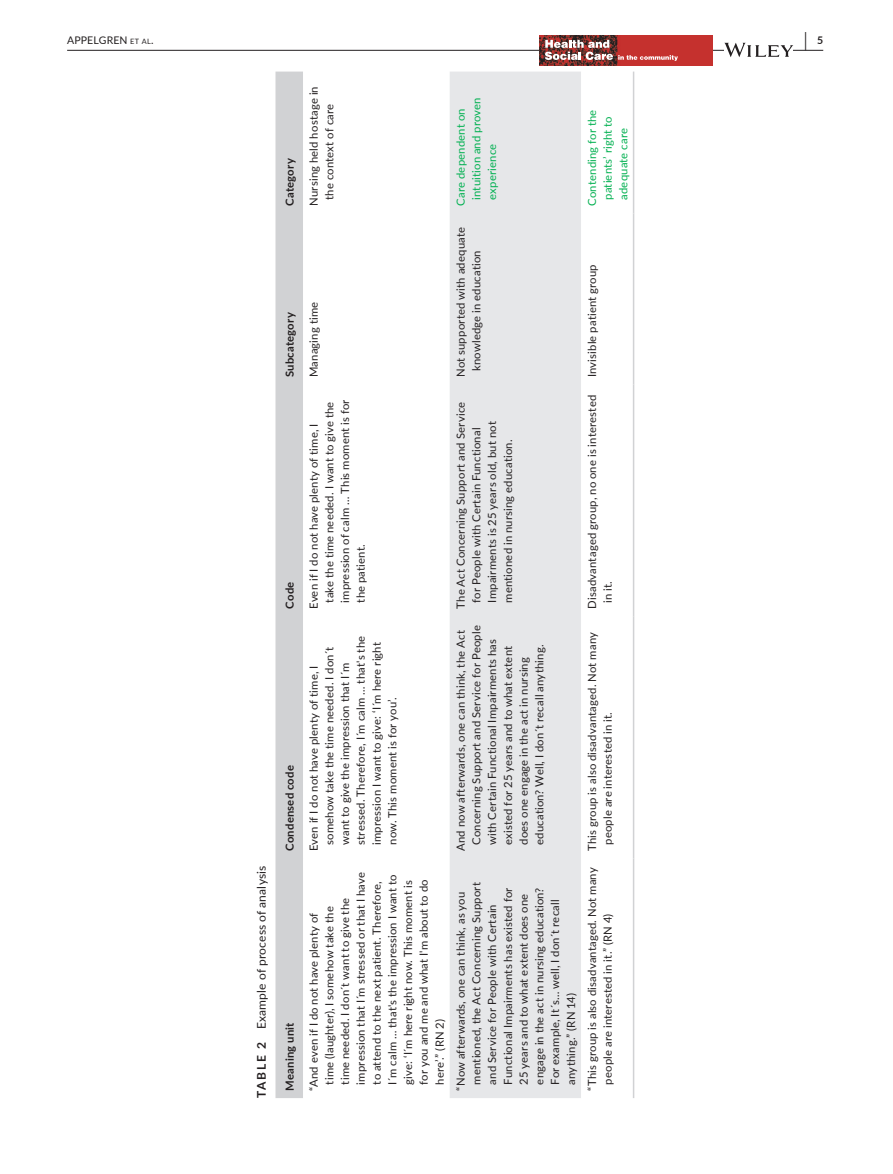
<style>
.page{position:relative;width:893px;height:1174px;background:#fff}
.page>*{position:absolute;margin:0;border:0;box-sizing:border-box;transform-origin:0 0}
.t1{font:700 19.5px "Lato";color:#231f20;scale:.48 1}
.t2{font:12px "Lato";letter-spacing:.015em;color:#231f20}
.t3{font:11.25px/15.8px "Lato";letter-spacing:.015em;color:#231f20}
.t4{font:11.25px/15.8px "Lato";letter-spacing:.015em;color:#00b050}
.t5{font:700 11.25px "Lato";letter-spacing:.02em;color:#231f20}
.t6{font:10.5px "Lato";letter-spacing:.01em;color:#231f20}
.t7{font:700 10.5px "Lato";color:#231f20}
.s1{font-size:7.35px}
.s2{font-weight:700}
</style>
<div class="page">
<hr style="left:67px;top:50px;width:756px;height:1px;background:#231f20">
<img style="left:540px;top:35px;width:172px;height:30px">
<svg style="left:545px;top:40px;width:133px;height:21px"></svg>
<svg style="left:724px;top:43px;width:69px;height:14px"></svg>
<svg style="left:275px;top:72px;width:28px;height:1026px"></svg>
<div style="left:450px;top:72px;width:131px;height:1026px;background:#e6e7e9"></div>
<hr style="left:633px;top:858px;width:1px;height:240px;background:#d1d2d4">
<hr style="left:633px;top:616px;width:1px;height:242px;background:#d1d2d4">
<hr style="left:633px;top:384px;width:1px;height:232px;background:#d1d2d4">
<hr style="left:633px;top:213px;width:1px;height:171px;background:#d1d2d4">
<hr style="left:633px;top:72px;width:1px;height:141px;background:#d1d2d4">
<h1 class="t1" style="left:804px;top:25px;width:7px">|</h1>
<p class="t6" style="left:67px;top:33px;width:88px">APPELGREN <span class="s1">et al</span>.</p>
<p class="t7" style="left:817px;top:33px;width:8px">5</p>
<p class="t2" style="left:253px;top:1098px;width:234px;rotate:-90deg"><span class="s2">TABLE 2</span> Example of process of analysis</p>
<p class="t5" style="left:281px;top:206px;width:49px;rotate:-90deg">Category</p>
<p class="t5" style="left:281px;top:377px;width:66px;rotate:-90deg">Subcategory</p>
<p class="t5" style="left:281px;top:608px;width:28px;rotate:-90deg">Code</p>
<p class="t5" style="left:281px;top:851px;width:87px;rotate:-90deg">Condensed code</p>
<p class="t5" style="left:281px;top:1090px;width:69px;rotate:-90deg">Meaning unit</p>
<p class="t3" style="left:305px;top:200px;width:115px;text-indent:-6px;rotate:-90deg">Nursing held hostage in the context of care</p>
<p class="t3" style="left:305px;top:377px;width:77px;rotate:-90deg">Managing time</p>
<p class="t3" style="left:305px;top:603px;width:205px;text-indent:-6px;rotate:-90deg">Even if I do not have plenty of time, I take the time needed. I want to give the impression of calm … This moment is for the patient.</p>
<p class="t3" style="left:305px;top:845px;width:210px;text-indent:-6px;rotate:-90deg">Even if I do not have plenty of time, I somehow take the time needed. I don´t want to give the impression that I´m stressed. Therefore, I´m calm … that's the impression I want to give: ‘I´m here right now. This moment is for you’.</p>
<p class="t3" style="left:305px;top:1084px;width:214px;text-indent:-6px;rotate:-90deg">“And even if I do not have plenty of<br>time (laughter), I somehow take the<br>time needed. I don´t want to give the impression that I´m stressed or that I have to attend to the next patient. Therefore, I´m calm … that's the impression I want to give: ‘I´m here right now. This moment is for you and me and what I'm about to do here’.” (RN 2)</p>
<p class="t4" style="left:452px;top:200px;width:104px;text-indent:-6px;rotate:-90deg">Care dependent on intuition and proven experience</p>
<p class="t3" style="left:452px;top:371px;width:145px;text-indent:-6px;rotate:-90deg">Not supported with adequate knowledge in education</p>
<p class="t3" style="left:452px;top:603px;width:202px;text-indent:-6px;rotate:-90deg">The Act Concerning Support and Service for People with Certain Functional Impairments is 25 years old, but not mentioned in nursing education.</p>
<p class="t3" style="left:452px;top:845px;width:221px;text-indent:-6px;rotate:-90deg">And now afterwards, one can think, the Act Concerning Support and Service for People with Certain Functional Impairments has existed for 25 years and to what extent does one engage in the act in nursing education? Well, I don´t recall anything.</p>
<p class="t3" style="left:452px;top:1084px;width:204px;text-indent:-6px;rotate:-90deg">“Now afterwards, one can think, as you mentioned, the Act Concerning Support and Service for People with Certain Functional Impairments has existed for 25 years and to what extent does one engage in the act in nursing education?<br>For example, It´s… well, I don´t recall anything.” (RN 14)</p>
<p class="t4" style="left:584px;top:200px;width:92px;text-indent:-6px;rotate:-90deg">Contending for the patients’ right to adequate care</p>
<p class="t3" style="left:584px;top:377px;width:114px;rotate:-90deg">Invisible patient group</p>
<p class="t3" style="left:584px;top:603px;width:209px;text-indent:-6px;rotate:-90deg">Disadvantaged group, no one is interested in it.</p>
<p class="t3" style="left:584px;top:845px;width:214px;text-indent:-6px;rotate:-90deg">This group is also disadvantaged. Not many people are interested in it.</p>
<p class="t3" style="left:584px;top:1084px;width:219px;text-indent:-6px;rotate:-90deg">“This group is also disadvantaged. Not many people are interested in it.” (RN 4)</p>
</div>
